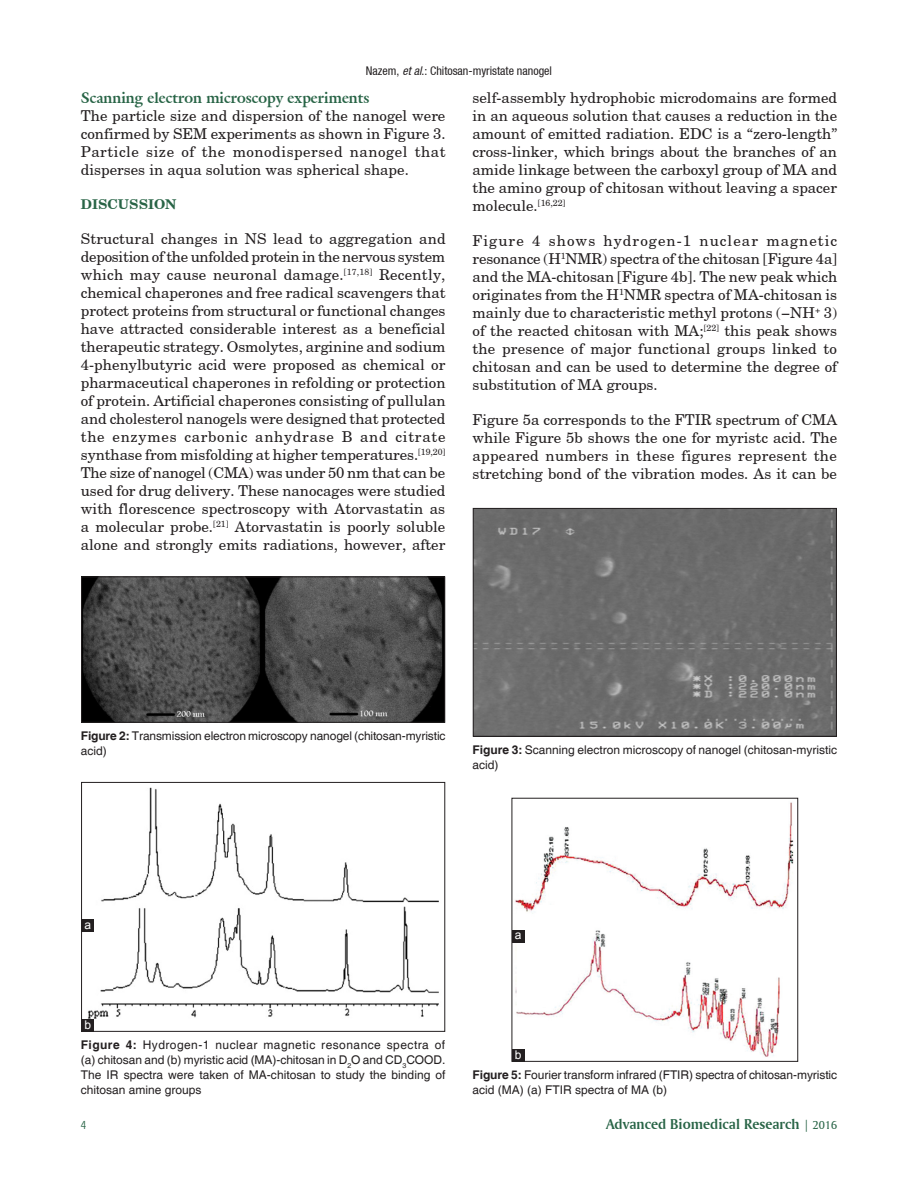
<style>
.page{position:relative;width:918px;height:1188px;background:#fff}
.page>*{position:absolute;margin:0;border:0;box-sizing:border-box;transform-origin:0 0}
.TX{font:15px/18px "New Century Schoolbook";color:#231f20;text-align:justify}
.t1{font:700 15px "Galliard IT Cby BT";color:#286446}
.t2{font:15px "Amerigo BT Bold A";color:#286446}
.t3{font:700 13.5px "Century Schoolbook BT";color:#286446}
.FGC{font:12px/15px "Helvetica";color:#231f20}
.t4{font:12px "Heavenetica Cond 5 SH";color:#231f20}
.LABEL{font:12px "Arial";color:#fff}
.t5{font:12px "Bell Centennial BT Address";color:#286446}
.s1{font-family:"Heavenetica Cond 5 Obl SH"}
.s2{font-weight:700}
.s3{font-family:"Amerigo BT Roman A";font-size:12px}
</style>
<div class="page">
<img style="left:83px;top:579px;width:360px;height:141px">
<div style="left:81px;top:577px;width:364px;height:145px;border:1px solid #231f20"></div>
<img style="left:475px;top:510px;width:360px;height:224px">
<div style="left:473px;top:508px;width:364px;height:228px;border:1px solid #231f20"></div>
<img style="left:88px;top:787px;width:351px;height:232px">
<div style="left:81px;top:782px;width:364px;height:250px;border:1px solid #231f20"></div>
<div style="left:81px;top:1019px;width:13px;height:13px;background:#231f20"></div>
<div style="left:81px;top:919px;width:13px;height:13px;background:#231f20"></div>
<img style="left:515px;top:802px;width:279px;height:258px">
<div style="left:512px;top:798px;width:286px;height:264px;border:1px solid #231f20"></div>
<div style="left:512px;top:1049px;width:12px;height:13px;background:#231f20"></div>
<div style="left:512px;top:930px;width:12px;height:13px;background:#231f20"></div>
<p class="t4" style="left:366px;top:63px;width:188px">Nazem, <span class="s1">et al</span>.: Chitosan‑myristate nanogel</p>
<h2 class="t1" style="left:81px;top:88px;width:290px">Scanning electron microscopy experiments</h2>
<p class="TX" style="left:81px;top:107px;width:366px">The particle size and dispersion of the nanogel were confirmed by SEM experiments as shown in Figure 3.<br>Particle size of the monodispersed nanogel that disperses in aqua solution was spherical shape.</p>
<h1 class="t3" style="left:81px;top:195px;width:97px">DISCUSSION</h1>
<p class="TX" style="left:81px;top:229px;width:366px">Structural changes in NS lead to aggregation and deposition of the unfolded protein in the nervous system which may cause neuronal damage.<sup>[17,18]</sup> Recently, chemical chaperones and free radical scavengers that protect proteins from structural or functional changes have attracted considerable interest as a beneficial therapeutic strategy. Osmolytes, arginine and sodium 4‑phenylbutyric acid were proposed as chemical or pharmaceutical chaperones in refolding or protection of protein. Artificial chaperones consisting of pullulan and cholesterol nanogels were designed that protected the enzymes carbonic anhydrase B and citrate synthase from misfolding at higher temperatures.<sup>[19,20] </sup>The size of nanogel (CMA) was under 50 nm that can be used for drug delivery. These nanocages were studied with florescence spectroscopy with Atorvastatin as a molecular probe.<sup>[21]</sup> Atorvastatin is poorly soluble alone and strongly emits radiations, however, after</p>
<p class="TX" style="left:472px;top:88px;width:366px">self‑assembly hydrophobic microdomains are formed in an aqueous solution that causes a reduction in the amount of emitted radiation. EDC is a “zero‑length” cross‑linker, which brings about the branches of an amide linkage between the carboxyl group of MA and the amino group of chitosan without leaving a spacer molecule.<sup>[16,22]</sup></p>
<p class="TX" style="left:472px;top:231px;width:366px">Figure 4 shows hydrogen‑1 nuclear magnetic resonance (H<sup>1</sup>NMR) spectra of the chitosan [Figure 4a] and the MA‑chitosan [Figure 4b]. The new peak which originates from the H<sup>1</sup>NMR spectra of MA‑chitosan is mainly due to characteristic methyl protons (−NH<sup>+</sup> 3) of the reacted chitosan with MA;<sup>[22]</sup> this peak shows the presence of major functional groups linked to chitosan and can be used to determine the degree of substitution of MA groups.</p>
<p class="TX" style="left:472px;top:411px;width:366px">Figure 5a corresponds to the FTIR spectrum of CMA while Figure 5b shows the one for myristc acid. The appeared numbers in these figures represent the stretching bond of the vibration modes. As it can be</p>
<p class="FGC" style="left:81px;top:729px;width:366px"><span class="s2">Figure 2:</span> Transmission electron microscopy nanogel (chitosan‑myristic acid)</p>
<p class="FGC" style="left:472px;top:743px;width:366px"><span class="s2">Figure 3:</span> Scanning electron microscopy of nanogel (chitosan‑myristic acid)</p>
<p class="LABEL" style="left:84px;top:917px;width:8px">a</p>
<p class="LABEL" style="left:515px;top:927px;width:8px">a</p>
<p class="LABEL" style="left:84px;top:1017px;width:8px">b</p>
<p class="FGC" style="left:81px;top:1038px;width:366px;text-align:justify"><span class="s2">Figure 4:</span> Hydrogen‑1 nuclear magnetic resonance spectra of (a) chitosan and (b) myristic acid (MA)‑chitosan in D<sub>2</sub>O and CD<sub>3</sub>COOD.<br>The IR spectra were taken of MA‑chitosan to study the binding of chitosan amine groups</p>
<p class="LABEL" style="left:515px;top:1047px;width:8px">b</p>
<p class="FGC" style="left:472px;top:1068px;width:366px"><span class="s2">Figure 5:</span> Fourier transform infrared (FTIR) spectra of chitosan‑myristic acid (MA) (a) FTIR spectra of MA (b)</p>
<p class="t5" style="left:81px;top:1118px;width:7px">4</p>
<p class="t2" style="left:606px;top:1115px;width:233px">Advanced Biomedical Research <span class="s3">| 2016</span></p>
</div>
